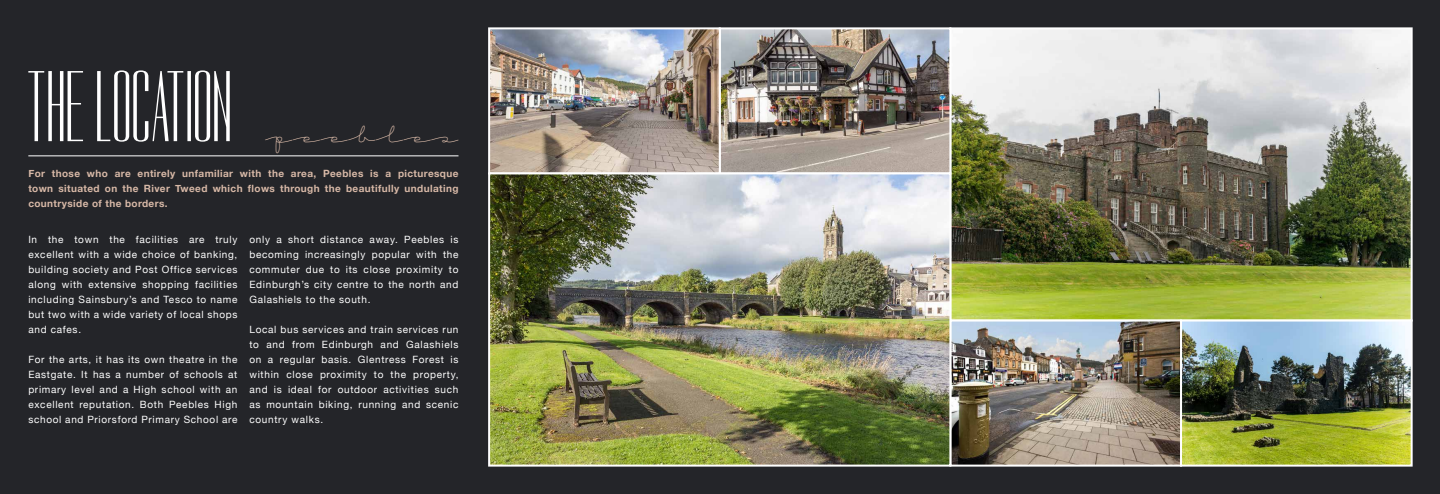
<style>
.page{position:relative;width:1440px;height:494px;background:#fff}
.page>*{position:absolute;margin:0;border:0;box-sizing:border-box;transform-origin:0 0}
.t1{font:14px "Bacana";letter-spacing:.04em;color:#d8b9a7}
.t2{font:10px/15px "Helvetica Neue";letter-spacing:.07em;color:#fff;text-align:justify}
.t3{font:700 10px/15px "Helvetica Neue";letter-spacing:.04em;color:#d8b9a7;text-align:justify}
</style>
<div class="page">
<div style="left:0;top:0;width:1440px;height:493px;background:#242529"></div>
<svg style="left:28px;top:70px;width:202px;height:71px"></svg>
<img style="left:491px;top:30px;width:919px;height:433px">
<div style="left:949px;top:27px;width:464px;height:294px;border:2px solid #fff"></div>
<div style="left:1180px;top:319px;width:233px;height:147px;border:2px solid #fff"></div>
<div style="left:949px;top:319px;width:233px;height:147px;border:2px solid #fff"></div>
<div style="left:719px;top:27px;width:232px;height:147px;border:2px solid #fff"></div>
<div style="left:488px;top:27px;width:233px;height:147px;border:2px solid #fff"></div>
<div style="left:488px;top:172px;width:463px;height:294px;border:2px solid #fff"></div>
<hr style="left:28px;top:155px;width:431px;height:1px;background:#fff">
<h1 class="t1" style="left:266px;top:128px;width:194px">peebles</h1>
<p class="t3" style="left:28px;top:166px;width:432px">For those who are entirely unfamiliar with the area, Peebles is a picturesque town situated on the River Tweed which flows through the beautifully undulating countryside of the borders.</p>
<p class="t2" style="left:28px;top:232px;width:211px">In the town the facilities are truly excellent with a wide choice of banking, building society and Post Office services along with extensive shopping facilities including Sainsbury’s and Tesco to name but two with a wide variety of local shops and cafes.</p>
<p class="t2" style="left:28px;top:352px;width:211px">For the arts, it has its own theatre in the Eastgate. It has a number of schools at primary level and a High school with an excellent reputation. Both Peebles High school and Priorsford Primary School are</p>
<p class="t2" style="left:249px;top:232px;width:211px">only a short distance away. Peebles is becoming increasingly popular with the commuter due to its close proximity to Edinburgh’s city centre to the north and Galashiels to the south.</p>
<p class="t2" style="left:249px;top:322px;width:211px">Local bus services and train services run to and from Edinburgh and Galashiels on a regular basis. Glentress Forest is within close proximity to the property, and is ideal for outdoor activities such as mountain biking, running and scenic country walks.</p>
</div>
